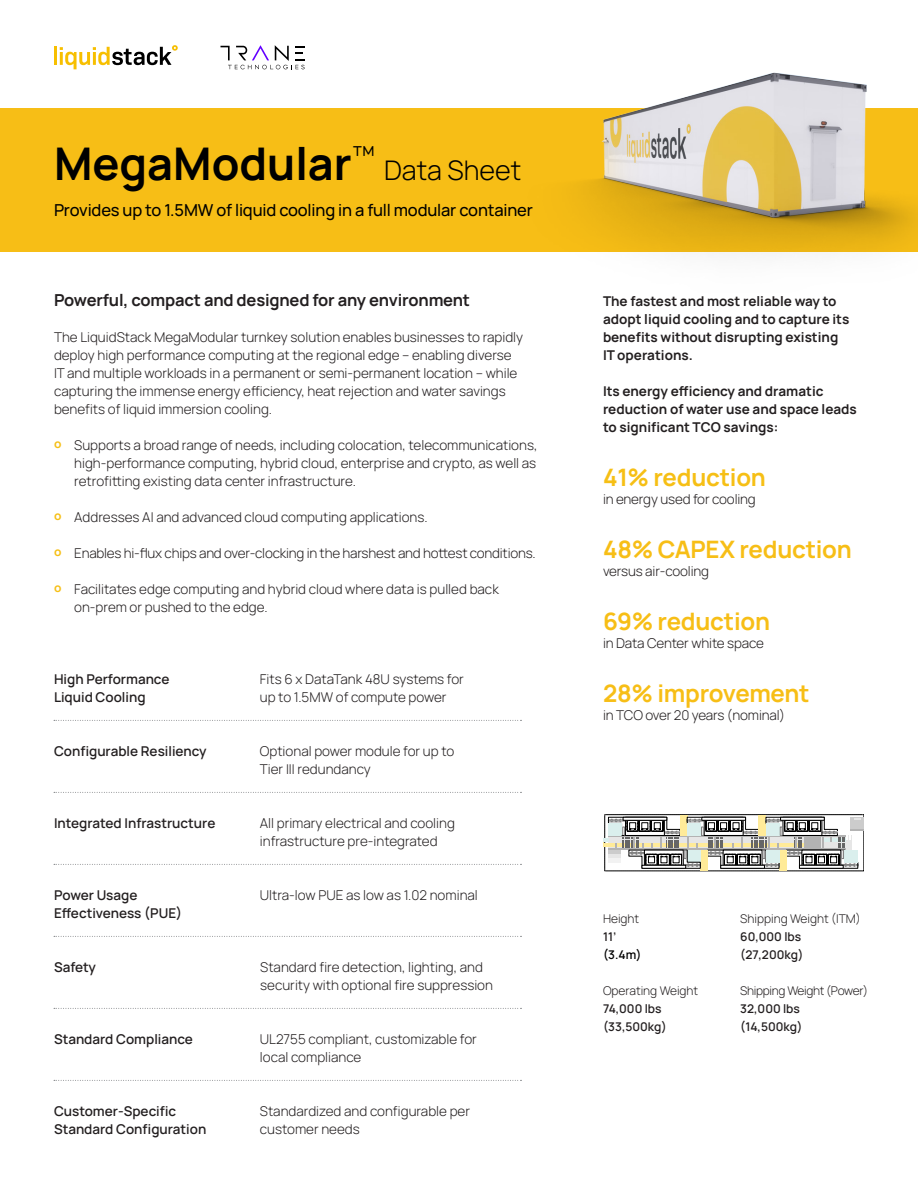
<style>
.page{position:relative;width:918px;height:1188px;background:#fff}
.page>*{position:absolute;margin:0;border:0;box-sizing:border-box;transform-origin:0 0}
.t1{font:700 45px "Manrope";color:#000}
.t2{font:300 27px "Manrope";color:#000}
.Intro_Text{font:700 24px "Manrope";letter-spacing:-.01em;color:#f7be16}
.Intro_Text-2{font:700 24px "Manrope";letter-spacing:-.01em;color:#f6bf15}
.t3{font:500 16.5px "Manrope";letter-spacing:-.01em;color:#000}
.Intro_Text-3{font:700 16.5px "Manrope";letter-spacing:-.01em;color:#231f20}
.Paragraph_Style_1{font:300 13.5px/18px "Manrope";color:#231f20}
.Paragraph_Style_1-2{font:700 13.5px/18px "Manrope";color:#231f20}
.Paragraph_Style_1-3{font:600 13.5px/18px "Manrope";color:#231f20}
.Intro_Text-4{font:300 13.5px "Manrope";letter-spacing:-.01em;color:#231f20}
.Paragraph_Style_1-4{font:600 12px "Manrope";color:#231f20}
.Paragraph_Style_1-5{font:300 12px "Manrope";color:#231f20}
.Paragraph_Style_1-6{font:300 12px "Manrope";letter-spacing:-.025em;color:#231f20}
.Paragraph_Style_1-7{font:600 12px "Manrope";color:#000}
</style>
<div class="page">
<div style="left:0;top:108px;width:918px;height:144px;background:#f7be16"></div>
<img style="left:583px;top:72px;width:335px;height:183px">
<hr style="left:54px;top:47px;width:3px;height:18px;background:#f7bf00">
<svg style="left:60px;top:45px;width:118px;height:24px"></svg>
<svg style="left:54px;top:720px;width:467px;height:1px"></svg>
<svg style="left:54px;top:864px;width:467px;height:1px"></svg>
<svg style="left:54px;top:1008px;width:467px;height:1px"></svg>
<svg style="left:54px;top:792px;width:467px;height:1px"></svg>
<svg style="left:54px;top:936px;width:467px;height:1px"></svg>
<svg style="left:54px;top:1080px;width:467px;height:1px"></svg>
<svg style="left:220px;top:45px;width:85px;height:24px"></svg>
<svg style="left:603px;top:814px;width:261px;height:58px"></svg>
<p class="t1" style="left:54px;top:132px;width:323px">MegaModular<sup>™</sup></p>
<p class="t2" style="left:384px;top:151px;width:139px">Data Sheet</p>
<p class="t3" style="left:54px;top:198px;width:480px">Provides up to 1.5MW of liquid cooling in a full modular container</p>
<p class="Intro_Text-3" style="left:54px;top:288px;width:418px">Powerful, compact and designed for any environment</p>
<p class="Paragraph_Style_1" style="left:54px;top:328px;width:471px">The LiquidStack MegaModular turnkey solution enables businesses to rapidly deploy high performance computing at the regional edge – enabling diverse IT and multiple workloads in a permanent or semi-permanent location – while capturing the immense energy efficiency, heat rejection and water savings benefits of liquid immersion cooling.</p>
<p class="Paragraph_Style_1" style="left:74px;top:436px;width:465px;text-align:justify;text-indent:-20px"><sup>ο</sup> Supports a broad range of needs, including colocation, telecommunications, high-performance computing, hybrid cloud, enterprise and crypto, as well as retrofitting existing data center infrastructure.</p>
<p class="Paragraph_Style_1" style="left:54px;top:508px;width:375px"><sup>ο</sup> Addresses AI and advanced cloud computing applications.</p>
<p class="Paragraph_Style_1" style="left:54px;top:544px;width:483px"><sup>ο</sup> Enables hi-flux chips and over-clocking in the harshest and hottest conditions.</p>
<p class="Paragraph_Style_1" style="left:74px;top:580px;width:426px;text-indent:-20px"><sup>ο</sup> Facilitates edge computing and hybrid cloud where data is pulled back on-prem or pushed to the edge.</p>
<p class="Paragraph_Style_1-3" style="left:54px;top:670px;width:117px">High Performance</p>
<p class="Paragraph_Style_1-3" style="left:54px;top:688px;width:93px">Liquid Cooling</p>
<p class="Paragraph_Style_1" style="left:260px;top:670px;width:206px">Fits 6 x DataTank 48U systems for up to 1.5MW of compute power</p>
<p class="Paragraph_Style_1-3" style="left:54px;top:742px;width:154px">Configurable Resiliency</p>
<p class="Paragraph_Style_1" style="left:260px;top:742px;width:196px">Optional power module for up to</p>
<p class="Paragraph_Style_1" style="left:260px;top:760px;width:112px">Tier III redundancy</p>
<p class="Paragraph_Style_1-3" style="left:54px;top:814px;width:163px">Integrated Infrastructure</p>
<p class="Paragraph_Style_1" style="left:260px;top:814px;width:197px">All primary electrical and cooling infrastructure pre-integrated</p>
<p class="Paragraph_Style_1-3" style="left:54px;top:886px;width:130px">Power Usage<br>Effectiveness (PUE)</p>
<p class="Paragraph_Style_1" style="left:260px;top:886px;width:220px">Ultra-low PUE as low as 1.02 nominal</p>
<p class="Paragraph_Style_1-3" style="left:54px;top:958px;width:44px">Safety</p>
<p class="Paragraph_Style_1" style="left:260px;top:958px;width:234px">Standard fire detection, lighting, and security with optional fire suppression</p>
<p class="Paragraph_Style_1-3" style="left:54px;top:1030px;width:140px">Standard Compliance</p>
<p class="Paragraph_Style_1" style="left:260px;top:1030px;width:219px">UL2755 compliant, customizable for local compliance</p>
<p class="Paragraph_Style_1-3" style="left:54px;top:1102px;width:154px">Customer-Specific<br>Standard Configuration</p>
<p class="Paragraph_Style_1" style="left:260px;top:1102px;width:212px">Standardized and configurable per customer needs</p>
<p class="Paragraph_Style_1-2" style="left:603px;top:292px;width:248px">The fastest and most reliable way to adopt liquid cooling and to capture its benefits without disrupting existing<br>IT operations.</p>
<p class="Paragraph_Style_1-2" style="left:603px;top:382px;width:255px">Its energy efficiency and dramatic reduction of water use and space leads to significant TCO savings:</p>
<p class="Intro_Text-2" style="left:603px;top:460px;width:164px">41% reduction</p>
<p class="Intro_Text-4" style="left:603px;top:490px;width:154px">in energy used for cooling</p>
<p class="Intro_Text" style="left:603px;top:532px;width:250px">48% CAPEX reduction</p>
<p class="Intro_Text-4" style="left:603px;top:562px;width:108px">versus air-cooling</p>
<p class="Intro_Text" style="left:603px;top:604px;width:169px">69% reduction</p>
<p class="Intro_Text-4" style="left:603px;top:634px;width:162px">in Data Center white space</p>
<p class="Intro_Text" style="left:603px;top:676px;width:208px">28% improvement</p>
<p class="Intro_Text-4" style="left:603px;top:706px;width:184px">in TCO over 20 years (nominal)</p>
<p class="Paragraph_Style_1-5" style="left:603px;top:910px;width:38px">Height</p>
<p class="Paragraph_Style_1-4" style="left:603px;top:928px;width:15px">11’</p>
<p class="Paragraph_Style_1-7" style="left:603px;top:946px;width:40px">(3.4m)</p>
<p class="Paragraph_Style_1-5" style="left:603px;top:982px;width:97px">Operating Weight</p>
<p class="Paragraph_Style_1-4" style="left:603px;top:1000px;width:60px">74,000 lbs</p>
<p class="Paragraph_Style_1-4" style="left:603px;top:1018px;width:65px">(33,500kg)</p>
<p class="Paragraph_Style_1-5" style="left:740px;top:910px;width:122px">Shipping Weight (ITM)</p>
<p class="Paragraph_Style_1-4" style="left:740px;top:928px;width:62px">60,000 lbs</p>
<p class="Paragraph_Style_1-4" style="left:740px;top:946px;width:65px">(27,200kg)</p>
<p class="Paragraph_Style_1-6" style="left:740px;top:982px;width:129px">Shipping Weight (Power)</p>
<p class="Paragraph_Style_1-4" style="left:740px;top:1000px;width:61px">32,000 lbs</p>
<p class="Paragraph_Style_1-4" style="left:740px;top:1018px;width:64px">(14,500kg)</p>
</div>
